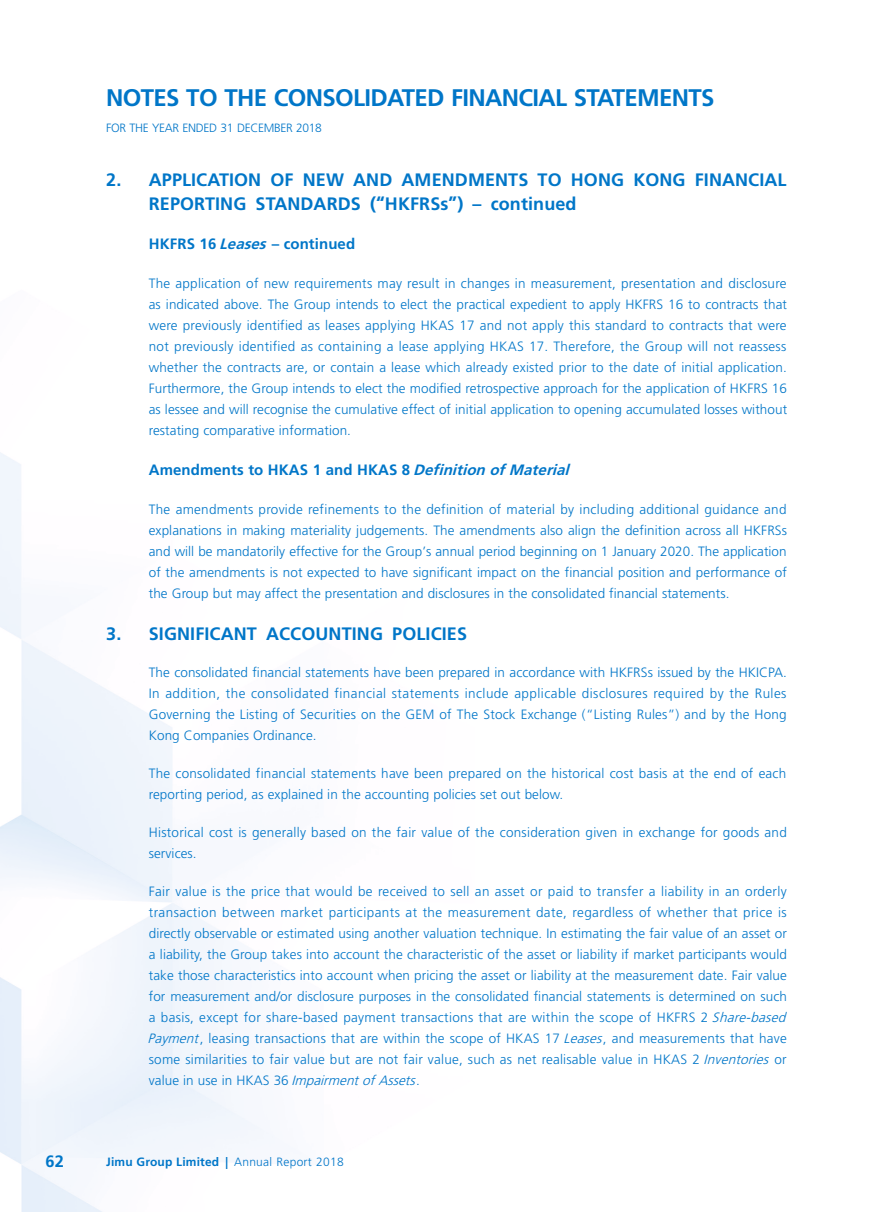
<style>
.page{position:relative;width:893px;height:1212px;background:#fff}
.page>*{position:absolute;margin:0;border:0;box-sizing:border-box;transform-origin:0 0}
.t1{font:700 24px "Frutiger LT Std";letter-spacing:-.03em;color:#0076c8}
.t2{font:700 18px/24px "Frutiger LT Std";letter-spacing:.005em;color:#0076c8}
.t3{font:700 16.5px "Frutiger LT Std";color:#0076c8}
.t4{font:700 15px "Frutiger LT Std";letter-spacing:.005em;color:#0076c8}
.t5{font:300 13.5px/21px "Frutiger LT Std";letter-spacing:.005em;color:#0076c8;text-align:justify}
.t6{font:700 12px "Frutiger LT Std";letter-spacing:.015em;color:#0076c8}
.t7{font:300 12px "Frutiger LT Std";letter-spacing:-.03em;color:#0076c8}
.s1{font-style:italic}
.s2{font-weight:300}
</style>
<div class="page">
<h1 class="t1" style="left:106px;top:84px;width:610px">NOTES TO THE CONSOLIDATED FINANCIAL STATEMENTS</h1>
<p class="t7" style="left:106px;top:121px;width:217px">FOR THE YEAR ENDED 31 DECEMBER 2018</p>
<h2 class="t2" style="left:149px;top:168px;width:639px;text-indent:-43px">2. APPLICATION OF NEW AND AMENDMENTS TO HONG KONG FINANCIAL<br>REPORTING STANDARDS (“HKFRSs”) – continued</h2>
<p class="t4" style="left:149px;top:234px;width:208px">HKFRS 16 <span class="s1">Leases</span> – continued</p>
<p class="t5" style="left:149px;top:273px;width:640px">The application of new requirements may result in changes in measurement, presentation and disclosure as indicated above. The Group intends to elect the practical expedient to apply HKFRS 16 to contracts that were previously identified as leases applying HKAS 17 and not apply this standard to contracts that were not previously identified as containing a lease applying HKAS 17. Therefore, the Group will not reassess whether the contracts are, or contain a lease which already existed prior to the date of initial application.<br>Furthermore, the Group intends to elect the modified retrospective approach for the application of HKFRS 16 as lessee and will recognise the cumulative effect of initial application to opening accumulated losses without restating comparative information.</p>
<p class="t4" style="left:149px;top:460px;width:426px">Amendments to HKAS 1 and HKAS 8 <span class="s1">Definition ofMaterial</span></p>
<p class="t5" style="left:149px;top:499px;width:640px">The amendments provide refinements to the definition of material by including additional guidance and explanations in making materiality judgements. The amendments also align the definition across all HKFRSs and will be mandatorily effective for the Group’s annual period beginning on 1 January 2020. The application of the amendments is not expected to have significant impact on the financial position and performance of the Group but may affect the presentation and disclosures in the consolidated financial statements.</p>
<h2 class="t2" style="left:106px;top:622px;width:362px">3. SIGNIFICANT ACCOUNTING POLICIES</h2>
<p class="t5" style="left:149px;top:662px;width:640px">The consolidated financial statements have been prepared in accordance with HKFRSs issued by the HKICPA.<br>In addition, the consolidated financial statements include applicable disclosures required by the Rules Governing the Listing of Securities on the GEM of The Stock Exchange (“Listing Rules”) and by the Hong Kong Companies Ordinance.</p>
<p class="t5" style="left:149px;top:763px;width:639px">The consolidated financial statements have been prepared on the historical cost basis at the end of each reporting period, as explained in the accounting policies set out below.</p>
<p class="t5" style="left:149px;top:822px;width:640px">Historical cost is generally based on the fair value of the consideration given in exchange for goods and services.</p>
<p class="t5" style="left:147px;top:881px;width:644px;text-align:left">Fair value is the price that would be received to sell an asset or paid to transfer a liability in an orderly transaction between market participants at the measurement date, regardless of whether that price is directly observable or estimated using another valuation technique. In estimating the fair value of an asset or a liability, the Group takes into account the characteristic of the asset or liability if market participants would take those characteristics into account when pricing the asset or liability at the measurement date. Fair value for measurement and/or disclosure purposes in the consolidated financial statements is determined on such a basis, except for share-based payment transactions that are within the scope of HKFRS 2 <span class="s1">Share-based Payment</span>, leasing transactions that are within the scope of HKAS 17 <span class="s1">Leases</span>, and measurements that have some similarities to fair value but are not fair value, such as net realisable value in HKAS 2 <span class="s1">Inventories</span> or v a l u e i n u s e i n H K A S 3 6 <span class="s1">ImpairmentofAssets</span>.</p>
<p class="t3" style="left:45px;top:1152px;width:20px">62</p>
<p class="t6" style="left:106px;top:1155px;width:239px">Jimu Group Limited | <span class="s2">Annual Report 2018</span></p>
</div>
